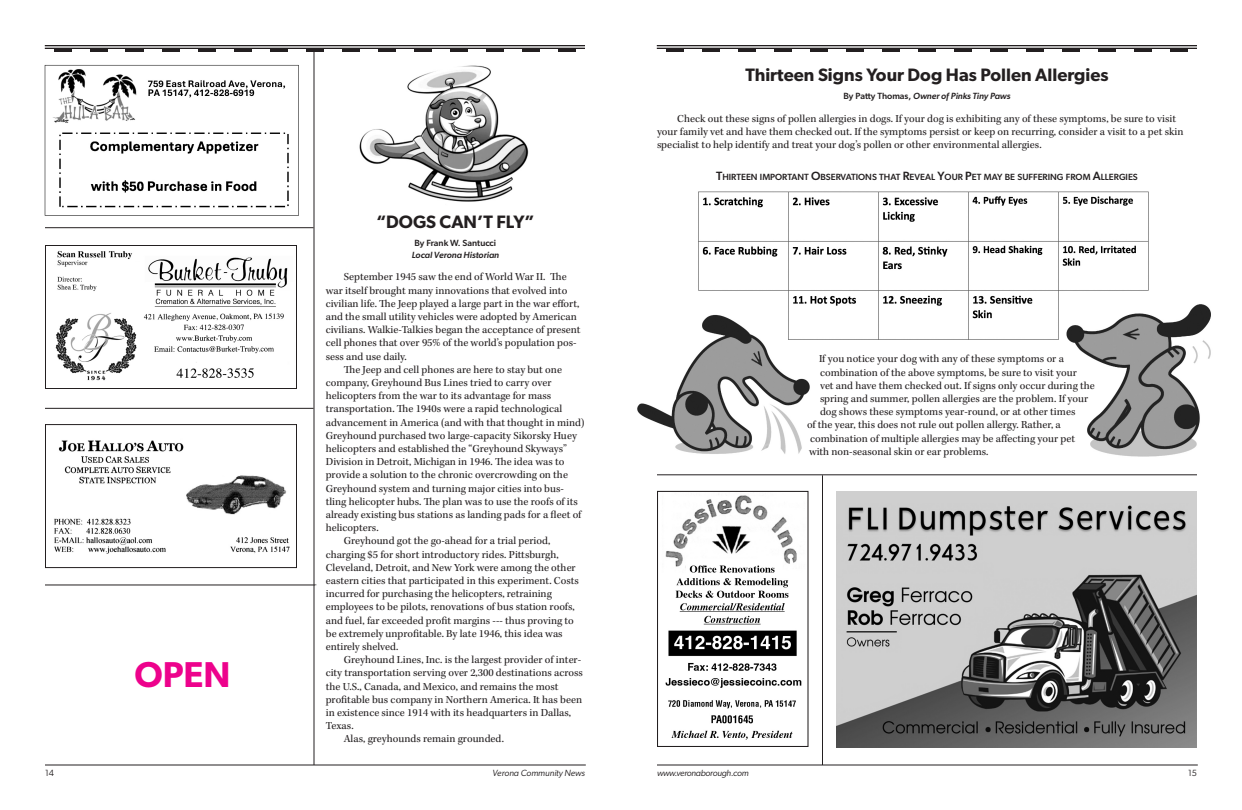
<style>
.page{position:relative;width:1242px;height:810px;background:#fff}
.page>*{position:absolute;margin:0;border:0;box-sizing:border-box;transform-origin:0 0}
.Main_Head{font:600 36px "Gibson";color:#ed028c}
.Main_Head-2{font:600 18px "Gibson";color:#231f20}
.text{font:11px/13.2px "Kepler Std";color:#231f20}
.Subhead{font:500 9px "Gibson";color:#231f20}
.Byline{font:italic 500 9px/12px "Gibson";color:#231f20;text-align:center}
.t1{font:italic 9px "Gibson";letter-spacing:-.02em;color:#231f20}
.t2{font:italic 9px "Gibson";color:#231f20}
.t3{font:9px "Gibson";color:#231f20}
.s1{font-style:normal}
.s2{font-size:12px}
</style>
<div class="page">
<hr style="left:45px;top:45px;width:540px;height:4px;background:#b6b5b5">
<hr style="left:45px;top:45px;width:540px;height:1px;background:#231f20">
<hr style="left:45px;top:48px;width:540px;height:1px;background:#231f20">
<hr style="left:54px;top:49px;width:18px;height:3px;background:#231f20">
<hr style="left:90px;top:49px;width:18px;height:3px;background:#231f20">
<hr style="left:126px;top:49px;width:18px;height:3px;background:#231f20">
<hr style="left:162px;top:49px;width:18px;height:3px;background:#231f20">
<hr style="left:198px;top:49px;width:18px;height:3px;background:#231f20">
<hr style="left:234px;top:49px;width:18px;height:3px;background:#231f20">
<hr style="left:270px;top:49px;width:18px;height:3px;background:#231f20">
<hr style="left:306px;top:49px;width:18px;height:3px;background:#231f20">
<hr style="left:342px;top:49px;width:18px;height:3px;background:#231f20">
<hr style="left:378px;top:49px;width:18px;height:3px;background:#231f20">
<hr style="left:414px;top:49px;width:18px;height:3px;background:#231f20">
<hr style="left:450px;top:49px;width:18px;height:3px;background:#231f20">
<hr style="left:486px;top:49px;width:18px;height:3px;background:#231f20">
<hr style="left:522px;top:49px;width:18px;height:3px;background:#231f20">
<hr style="left:558px;top:49px;width:18px;height:3px;background:#231f20">
<hr style="left:45px;top:764px;width:541px;height:2px;background:#231f20">
<hr style="left:657px;top:45px;width:540px;height:4px;background:#b6b5b5">
<hr style="left:657px;top:45px;width:540px;height:1px;background:#231f20">
<hr style="left:657px;top:48px;width:540px;height:1px;background:#231f20">
<hr style="left:666px;top:49px;width:18px;height:3px;background:#231f20">
<hr style="left:702px;top:49px;width:18px;height:3px;background:#231f20">
<hr style="left:738px;top:49px;width:18px;height:3px;background:#231f20">
<hr style="left:774px;top:49px;width:18px;height:3px;background:#231f20">
<hr style="left:810px;top:49px;width:18px;height:3px;background:#231f20">
<hr style="left:846px;top:49px;width:18px;height:3px;background:#231f20">
<hr style="left:882px;top:49px;width:18px;height:3px;background:#231f20">
<hr style="left:918px;top:49px;width:18px;height:3px;background:#231f20">
<hr style="left:954px;top:49px;width:18px;height:3px;background:#231f20">
<hr style="left:990px;top:49px;width:18px;height:3px;background:#231f20">
<hr style="left:1026px;top:49px;width:18px;height:3px;background:#231f20">
<hr style="left:1062px;top:49px;width:18px;height:3px;background:#231f20">
<hr style="left:1098px;top:49px;width:18px;height:3px;background:#231f20">
<hr style="left:1134px;top:49px;width:18px;height:3px;background:#231f20">
<hr style="left:1170px;top:49px;width:18px;height:3px;background:#231f20">
<hr style="left:657px;top:764px;width:541px;height:2px;background:#231f20">
<img style="left:698px;top:191px;width:451px;height:149px">
<hr style="left:657px;top:474px;width:540px;height:1px;background:#231f20">
<hr style="left:822px;top:475px;width:1px;height:290px;background:#231f20">
<img style="left:837px;top:492px;width:360px;height:256px">
<img style="left:665px;top:495px;width:137px;height:245px">
<div style="left:657px;top:491px;width:152px;height:256px;border:1px solid #231f20"></div>
<img style="left:44px;top:64px;width:255px;height:152px">
<img style="left:55px;top:250px;width:233px;height:131px">
<div style="left:45px;top:245px;width:252px;height:144px;border:1px solid #231f20"></div>
<img style="left:54px;top:440px;width:236px;height:114px">
<div style="left:45px;top:424px;width:252px;height:144px;border:1px solid #231f20"></div>
<hr style="left:314px;top:51px;width:1px;height:714px;background:#231f20">
<hr style="left:45px;top:408px;width:269px;height:1px;background:#231f20">
<hr style="left:45px;top:227px;width:269px;height:1px;background:#231f20">
<hr style="left:45px;top:584px;width:270px;height:1px;background:#231f20">
<img style="left:359px;top:65px;width:170px;height:137px">
<img style="left:637px;top:313px;width:183px;height:141px">
<img style="left:1063px;top:299px;width:148px;height:158px">
<p class="Main_Head" style="left:134px;top:653px;width:98px">OPEN</p>
<p class="Main_Head-2" style="left:376px;top:211px;width:160px">“DOGS CAN’T FLY”</p>
<p class="Byline" style="left:412px;top:237px;width:89px"><span class="s1">By Frank W. Santucci<br></span>Local Verona Historian</p>
<p class="text" style="left:326px;top:271px;width:256px;text-indent:18px">September 1945 saw the end of World War II. The war itself brought many innovations that evolved into civilian life. The Jeep played a large part in the war effort, and the small utility vehicles were adopted by American civilians. Walkie-Talkies began the acceptance of present cell phones that over 95% of the world’s population pos&shy;sess and use daily.</p>
<p class="text" style="left:326px;top:363px;width:260px;text-indent:18px">The Jeep and cell phones are here to stay but one company, Greyhound Bus Lines tried to carry over helicopters from the war to its advantage for mass transportation. The 1940s were a rapid technological advancement in America (and with that thought in mind)<br>Greyhound purchased two large-capacity Sikorsky Huey helicopters and established the “Greyhound Skyways” Division in Detroit, Michigan in 1946. The idea was to provide a solution to the chronic overcrowding on the Greyhound system and turning major cities into bus&shy;tling helicopter hubs. The plan was to use the roofs of its already existing bus stations as landing pads for a fleet of helicopters.</p>
<p class="text" style="left:326px;top:535px;width:255px;text-indent:18px">Greyhound got the go-ahead for a trial period, charging $5 for short introductory rides. Pittsburgh, Cleveland, Detroit, and New York were among the other eastern cities that participated in this experiment. Costs incurred for purchasing the helicopters, retraining employees to be pilots, renovations of bus station roofs, and fuel, far exceeded profit margins --- thus proving to be extremely unprofitable. By late 1946, this idea was entirely shelved.</p>
<p class="text" style="left:326px;top:654px;width:259px;text-indent:18px">Greyhound Lines, Inc. is the largest provider of inter&shy;city transportation serving over 2,300 destinations across the U.S., Canada, and Mexico, and remains the most profitable bus company in Northern America. It has been in existence since 1914 with its headquarters in Dallas, Texas.</p>
<p class="text" style="left:344px;top:733px;width:161px">Alas, greyhounds remain grounded.</p>
<p class="t3" style="left:45px;top:768px;width:10px">14</p>
<p class="t2" style="left:493px;top:768px;width:94px">Verona Community News</p>
<p class="Main_Head-2" style="left:745px;top:64px;width:365px">Thirteen Signs Your Dog Has Pollen Allergies</p>
<p class="Byline" style="left:844px;top:90px;width:168px"><span class="s1">By Patty Thomas,</span> Owner of Pinks Tiny Paws</p>
<p class="text" style="left:657px;top:112px;width:528px;text-indent:20px">Check out these signs of pollen allergies in dogs. If your dog is exhibiting any of these symptoms, be sure to visit your family vet and have them checked out. If the symptoms persist or keep on recurring, consider a visit to a pet skin specialist to help identify and treat your dog’s pollen or other environmental allergies.</p>
<p class="Subhead" style="left:716px;top:172px;width:423px"><span class="s2">T</span>HIRTEEN IMPORTANT <span class="s2">O</span>BSERVATIONS THAT <span class="s2">R</span>EVEAL <span class="s2">Y</span>OUR <span class="s2">P</span>ET MAY BE SUFFERING FROM <span class="s2">A</span>LLERGIES</p>
<p class="text" style="left:819px;top:353px;width:246px">If you notice your dog with any of these symptoms or a</p>
<p class="text" style="left:820px;top:366px;width:258px">combination of the above symptoms, be sure to visit your</p>
<p class="text" style="left:820px;top:379px;width:276px">vet and have them checked out. If signs only occur during the</p>
<p class="text" style="left:820px;top:392px;width:270px">spring and summer, pollen allergies are the problem. If your</p>
<p class="text" style="left:820px;top:406px;width:257px">dog shows these symptoms year-round, or at other times</p>
<p class="text" style="left:807px;top:419px;width:255px">of the year, this does not rule out pollen allergy. Rather, a</p>
<p class="text" style="left:810px;top:432px;width:267px">combination of multiple allergies may be affecting your pet</p>
<p class="text" style="left:809px;top:445px;width:180px">with non-seasonal skin or ear problems.</p>
<p class="t1" style="left:657px;top:768px;width:93px">www.veronaborough.com</p>
<p class="t3" style="left:1188px;top:768px;width:10px">15</p>
</div>
